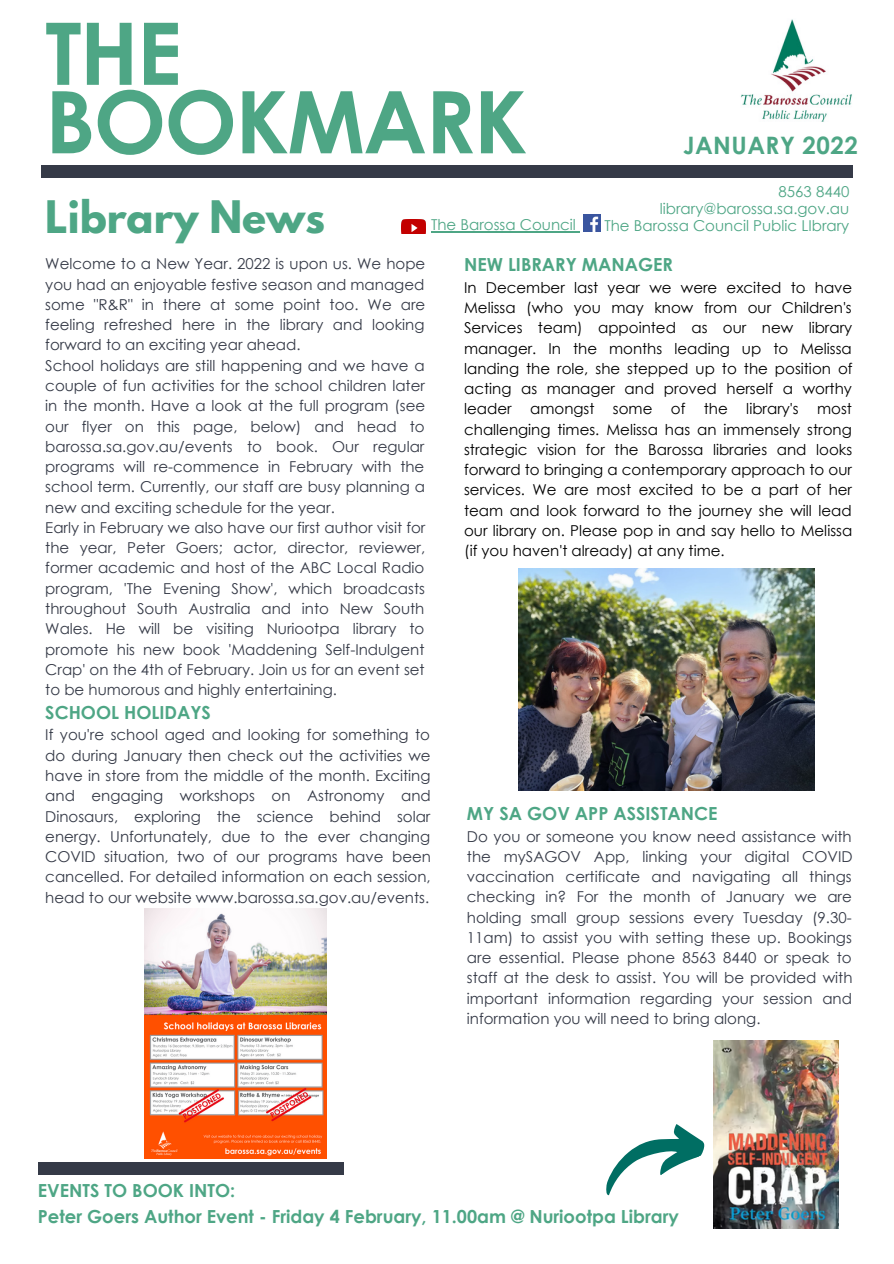
<style>
.page{position:relative;width:894px;height:1264px;background:#fff}
.page>*{position:absolute;margin:0;border:0;box-sizing:border-box;transform-origin:0 0}
.t1{font:700 86.4px "Century Gothic";letter-spacing:-.02em;color:#4ea685}
.t2{font:700 39.75px "League Spartan";color:#4ea685}
.t3{font:700 24px "Century Gothic";letter-spacing:.02em;color:#4ea685}
.t4{font:700 18px "Century Gothic";color:#4ea685}
.t5{font:15px/20.2px "Century Gothic";color:#353a47;text-align:justify}
.t6{font:15px/20.2px "Century Gothic";color:#000;text-align:justify}
.t7{font:15px "Century Gothic";color:#4ea685}
</style>
<div class="page">
<div style="left:41px;top:166px;width:811px;height:11px;background:#353a47"></div>
<div style="left:38px;top:1162px;width:305px;height:12px;background:#353a47"></div>
<img style="left:741px;top:19px;width:111px;height:103px">
<img style="left:583px;top:215px;width:17px;height:17px">
<img style="left:401px;top:219px;width:24px;height:15px">
<img style="left:713px;top:1040px;width:125px;height:188px">
<svg style="left:606px;top:1124px;width:99px;height:72px"></svg>
<img style="left:518px;top:569px;width:296px;height:221px">
<img style="left:145px;top:908px;width:181px;height:250px">
<hr style="left:431px;top:231px;width:144px;height:1px;background:#4ea685">
<p class="t1" style="left:45px;top:-2px;width:138px">THE</p>
<p class="t1" style="left:45px;top:66px;width:483px">BOOKMARK</p>
<p class="t3" style="left:682px;top:130px;width:176px">JANUARY 2022</p>
<p class="t7" style="left:778px;top:182px;width:72px">8563 8440</p>
<p class="t7" style="left:659px;top:199px;width:191px">library@barossa.sa.gov.au</p>
<p class="t2" style="left:45px;top:197px;width:281px">Library News</p>
<p class="t7" style="left:431px;top:215px;width:146px">The Barossa Council</p>
<p class="t7" style="left:604px;top:216px;width:246px">The Barossa Council Public LIbrary</p>
<p class="t4" style="left:464px;top:253px;width:210px">NEW LIBRARY MANAGER</p>
<p class="t6" style="left:464px;top:277px;width:390px">In December last year we were excited to have Melissa (who you may know from our Children's Services team) appointed as our new library manager. In the months leading up to Melissa landing the role, she stepped up to the position of acting as manager and proved herself a worthy leader amongst some of the library's most challenging times. Melissa has an immensely strong strategic vision for the Barossa libraries and looks forward to bringing a contemporary approach to our services. We are most excited to be a part of her team and look forward to the journey she will lead our library on. Please pop in and say hello to Melissa (if you haven't already) at any time.</p>
<p class="t5" style="left:45px;top:253px;width:381px">Welcome to a New Year. 2022 is upon us. We hope you had an enjoyable festive season and managed some "R&amp;R" in there at some point too. We are feeling refreshed here in the library and looking forward to an exciting year ahead.</p>
<p class="t5" style="left:45px;top:354px;width:381px">School holidays are still happening and we have a couple of fun activities for the school children later in the month. Have a look at the full program (see our flyer on this page, below) and head to barossa.sa.gov.au/events to book. Our regular programs will re-commence in February with the school term. Currently, our staff are busy planning a new and exciting schedule for the year.</p>
<p class="t5" style="left:45px;top:517px;width:381px">Early in February we also have our first author visit for the year, Peter Goers; actor, director, reviewer, former academic and host of the ABC Local Radio program, 'The Evening Show', which broadcasts throughout South Australia and into New South Wales. He will be visiting Nuriootpa library to promote his new book 'Maddening Self-Indulgent Crap' on the 4th of February. Join us for an event set to be humorous and highly entertaining.</p>
<p class="t4" style="left:45px;top:701px;width:167px">SCHOOL HOLIDAYS</p>
<p class="t5" style="left:45px;top:724px;width:387px">If you're school aged and looking for something to do during January then check out the activities we have in store from the middle of the month. Exciting and engaging workshops on Astronomy and Dinosaurs, exploring the science behind solar energy. Unfortunately, due to the ever changing COVID situation, two of our programs have been cancelled. For detailed information on each session, head to our website www.barossa.sa.gov.au/events.</p>
<p class="t4" style="left:467px;top:802px;width:252px">MY SA GOV APP ASSISTANCE</p>
<p class="t5" style="left:467px;top:825px;width:387px">Do you or someone you know need assistance with the mySAGOV App, linking your digital COVID vaccination certificate and navigating all things checking in? For the month of January we are holding small group sessions every Tuesday (9.30- 11am) to assist you with setting these up. Bookings are essential. Please phone 8563 8440 or speak to staff at the desk to assist. You will be provided with important information regarding your session and information you will need to bring along.</p>
<p class="t4" style="left:38px;top:1178px;width:199px">EVENTS TO BOOK INTO:</p>
<p class="t4" style="left:38px;top:1205px;width:642px">Peter Goers Author Event - Friday 4 February, 11.00am @ Nuriootpa Library</p>
</div>
